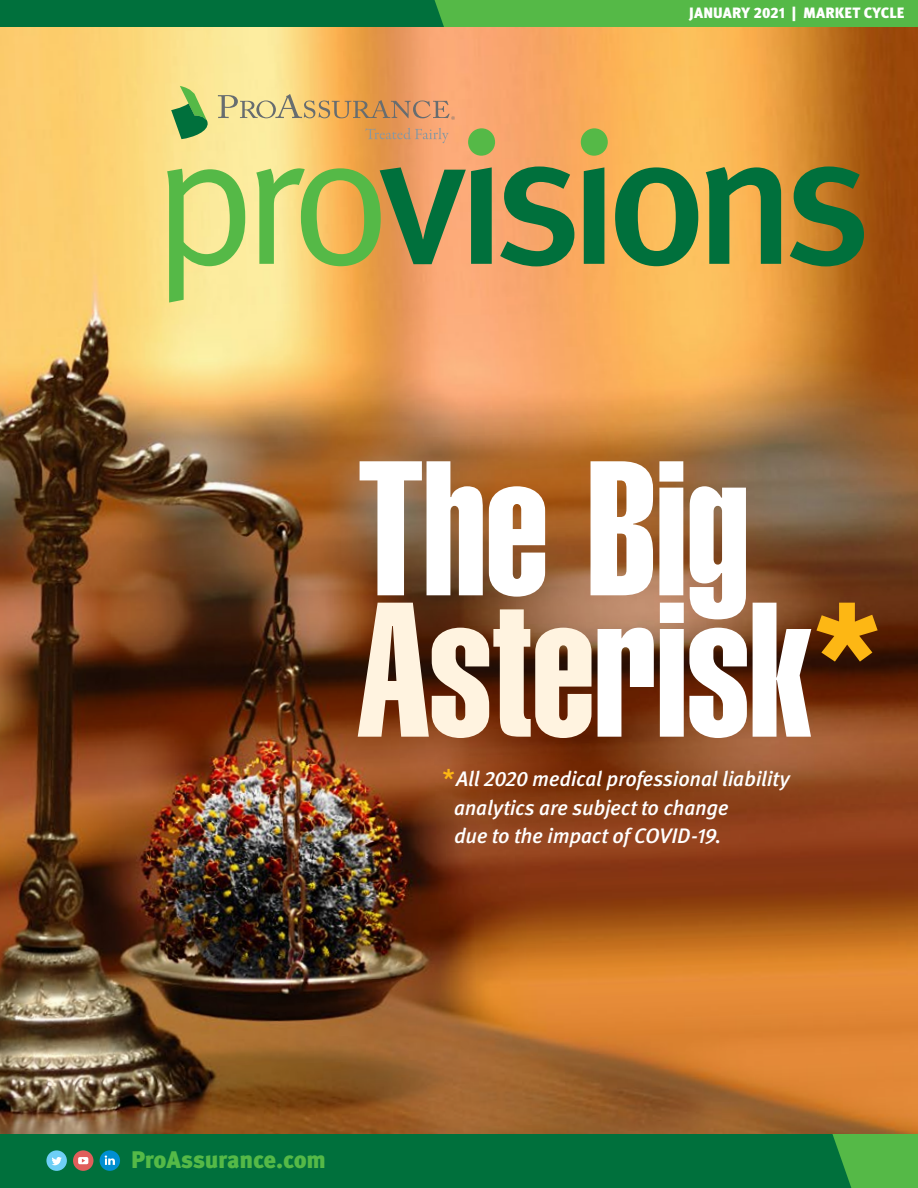
<style>
.page{position:relative;width:918px;height:1188px;background:#fff}
.page>*{position:absolute;margin:0;border:0;box-sizing:border-box;transform-origin:0 0}
.Meta_text{font:188.25px "Helvetica Extra Compressed";color:#fff3e0}
.Meta_text-2{font:188.25px "Helvetica Extra Compressed";letter-spacing:-.005em;color:#fff}
.Meta_14_bright_green{font:900 24px "Meta OT";letter-spacing:-.01em;color:#55b947}
.Meta_text-3{font:italic 500 21px/28.5px "Meta OT";letter-spacing:-.015em;color:#fff}
.t1{font:900 15px "Meta OT";letter-spacing:.01em;color:#fff}
.s1{color:#fff}
.s2{color:#fdb714}
.s3{font-size:27px;color:#fdb714}
</style>
<div class="page">
<img style="left:0;top:27px;width:918px;height:1107px">
<div style="left:0;top:0;width:918px;height:27px;background:#55b947"></div>
<div style="left:0;top:0;width:444px;height:27px;background:#00703c"></div>
<svg style="left:171px;top:86px;width:37px;height:53px;background:#82b164"></svg>
<svg style="left:218px;top:94px;width:237px;height:26px;background:#d9ae71"></svg>
<svg style="left:365px;top:128px;width:84px;height:15px"></svg>
<div style="left:468px;top:128px;width:27px;height:28px;background:#55b947;border-radius:50%"></div>
<svg style="left:500px;top:166px;width:74px;height:100px;background:#788951"></svg>
<div style="left:584px;top:167px;width:20px;height:97px;background:#00703c"></div>
<div style="left:581px;top:128px;width:27px;height:28px;background:#55b947;border-radius:50%"></div>
<svg style="left:615px;top:167px;width:83px;height:99px;background:#72924a"></svg>
<svg style="left:706px;top:167px;width:75px;height:97px;background:#678c46"></svg>
<svg style="left:790px;top:166px;width:74px;height:100px;background:#607431"></svg>
<svg style="left:167px;top:167px;width:325px;height:136px;background:#b6b767"></svg>
<svg style="left:0;top:1134px;width:918px;height:54px;background:#09763f"></svg>
<p class="t1" style="left:689px;top:4px;width:217px">JANUARY 2021 | MARKET CYCLE</p>
<p class="Meta_text-2" style="left:359px;top:415px;width:391px">The Big</p>
<p class="Meta_text" style="left:358px;top:557px;width:525px">Aste<span class="s1">risk</span><span class="s2">*</span></p>
<p class="Meta_text-3" style="left:454px;top:765px;width:337px;text-indent:-14px"><span class="s3">*</span> All 2020 medical professional liability analytics are subject to change<br>due to the impact of COVID-19.</p>
<p class="Meta_14_bright_green" style="left:131px;top:1145px;width:196px">ProAssurance.com</p>
</div>
